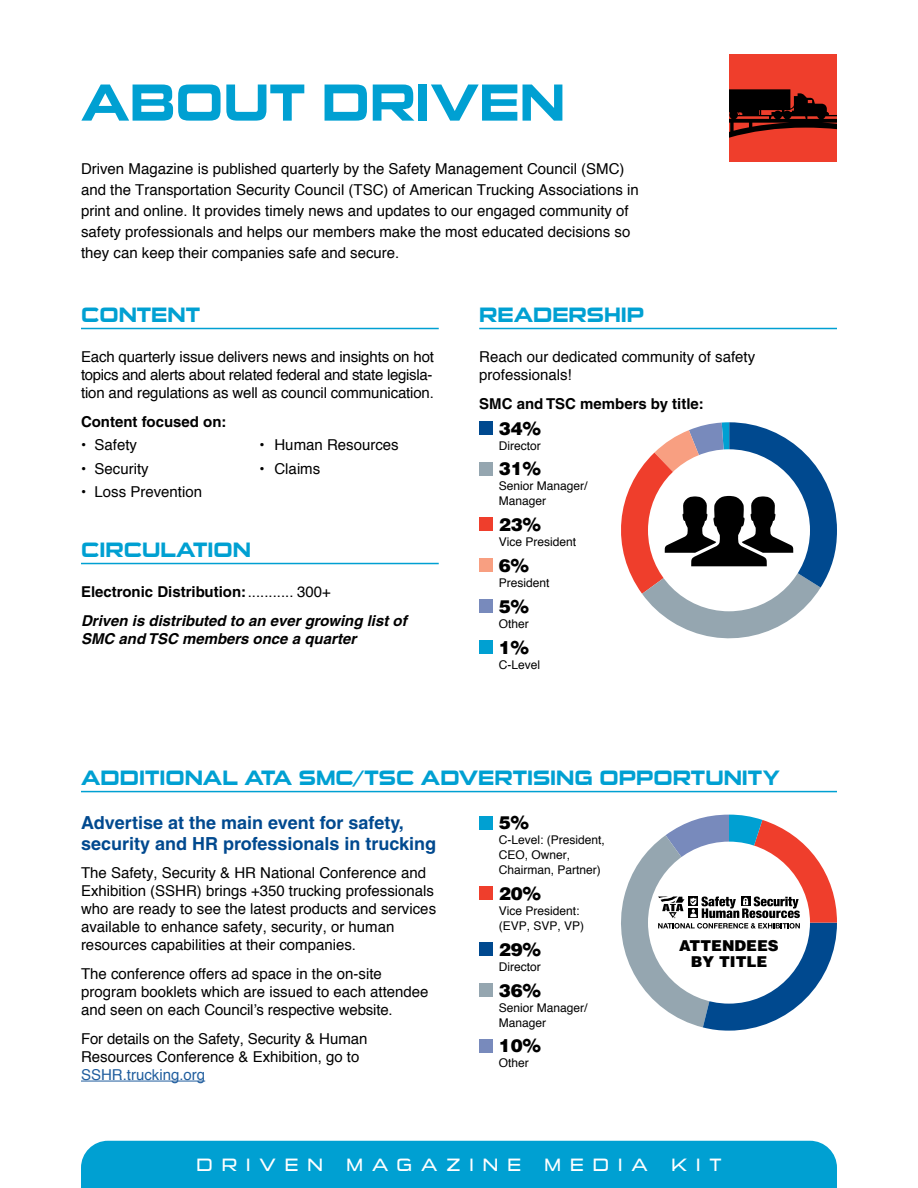
<style>
.page{position:relative;width:918px;height:1188px;background:#fff}
.page>*{position:absolute;margin:0;border:0;box-sizing:border-box;transform-origin:0 0}
.t1{font:700 52.5px "Sui Generis Rg";color:#00a0d2}
.t2{font:700 21px "Sui Generis Rg";color:#00a0d2}
.t3{font:700 18px/21px "Helvetica";color:#00498f}
.t4{font:900 18px "Helvetica";color:#000}
.t5{font:18px "Sui Generis Bk";letter-spacing:.5em;color:#fff}
.t6{font:15px/18px "Helvetica";color:#000}
.t7{font:italic 700 15px/28.8px "Helvetica";color:#000}
.t8{font:700 15px "Helvetica";color:#000}
.t9{font:15px "Helvetica";color:#215e9e}
.t10{font:900 15px/16.5px "Helvetica";color:#000;text-align:center}
.t11{font:12px/15px "Helvetica";color:#000}
.s1{font-style:normal}
.s2{font-weight:400;font-style:normal}
</style>
<div class="page">
<hr style="left:81px;top:328px;width:358px;height:1px;background:#00a0d2">
<hr style="left:479px;top:328px;width:358px;height:1px;background:#00a0d2">
<div style="left:479px;top:421px;width:14px;height:14px;background:#00498f"></div>
<div style="left:479px;top:462px;width:14px;height:13px;background:#95a6b0"></div>
<div style="left:479px;top:518px;width:14px;height:13px;background:#ef3e2c"></div>
<div style="left:479px;top:558px;width:14px;height:14px;background:#f89f81"></div>
<div style="left:479px;top:599px;width:14px;height:14px;background:#788abc"></div>
<div style="left:479px;top:640px;width:14px;height:14px;background:#00a0d2"></div>
<hr style="left:81px;top:563px;width:358px;height:1px;background:#00a0d2">
<div style="left:479px;top:816px;width:14px;height:13px;background:#00a0d2"></div>
<div style="left:479px;top:887px;width:14px;height:13px;background:#ef3e2c"></div>
<div style="left:479px;top:942px;width:14px;height:14px;background:#00498f"></div>
<div style="left:479px;top:983px;width:14px;height:14px;background:#95a6b0"></div>
<div style="left:479px;top:1039px;width:14px;height:13px;background:#788abc"></div>
<div style="left:729px;top:54px;width:108px;height:108px;background:#ef3e2c"></div>
<svg style="left:729px;top:89px;width:108px;height:49px"></svg>
<hr style="left:81px;top:791px;width:756px;height:1px;background:#00a0d2">
<div style="left:81px;top:1141px;width:756px;height:47px;background:#00a0d2"></div>
<hr style="left:81px;top:1081px;width:124px;height:1px;background:#215e9e">
<svg style="left:621px;top:422px;width:216px;height:217px"></svg>
<svg style="left:621px;top:815px;width:216px;height:216px"></svg>
<h1 class="t1" style="left:81px;top:72px;width:486px">ABOUT DRIVEN</h1>
<p class="t6" style="left:81px;top:157px;width:559px;line-height:21px">Driven Magazine is published quarterly by the Safety Management Council (SMC) and the Transportation Security Council (TSC) of American Trucking Associations in print and online. It provides timely news and updates to our engaged community of safety professionals and helps our members make the most educated decisions so they can keep their companies safe and secure.</p>
<h2 class="t2" style="left:81px;top:303px;width:121px">CONTENT</h2>
<p class="t6" style="left:81px;top:347px;width:355px;text-align:justify">Each quarterly issue delivers news and insights on hot topics and alerts about related federal and state legisla&shy;tion and regulations as well as council communication.</p>
<p class="t8" style="left:81px;top:412px;width:147px">Content focused on:</p>
<p class="t6" style="left:81px;top:436px;width:58px">• Safety</p>
<p class="t6" style="left:260px;top:436px;width:141px">• Human Resources</p>
<p class="t6" style="left:81px;top:459px;width:69px">• Security</p>
<p class="t6" style="left:260px;top:459px;width:62px">• Claims</p>
<p class="t6" style="left:81px;top:482px;width:123px">• Loss Prevention</p>
<h2 class="t2" style="left:81px;top:538px;width:172px">CIRCULATION</h2>
<p class="t7" style="left:81px;top:577px;width:327px"><span class="s1">Electronic Distribution:</span><span class="s2">........... 300+<br></span>Driven is distributed to an ever growing list of</p>
<p class="t7" style="left:81px;top:624px;width:277px">SMC and TSC members once a quarter</p>
<h2 class="t2" style="left:479px;top:303px;width:166px">READERSHIP</h2>
<p class="t6" style="left:479px;top:347px;width:277px">Reach our dedicated community of safety professionals!</p>
<p class="t8" style="left:479px;top:394px;width:226px">SMC and TSC members by title:</p>
<p class="t4" style="left:499px;top:416px;width:44px">34%</p>
<p class="t11" style="left:499px;top:438px;width:43px">Director</p>
<p class="t4" style="left:499px;top:457px;width:44px">31%</p>
<p class="t11" style="left:499px;top:478px;width:90px">Senior Manager/<br>Manager</p>
<p class="t4" style="left:499px;top:513px;width:44px">23%</p>
<p class="t11" style="left:499px;top:534px;width:79px">Vice President</p>
<p class="t4" style="left:499px;top:554px;width:32px">6%</p>
<p class="t11" style="left:499px;top:575px;width:52px">President</p>
<p class="t4" style="left:499px;top:595px;width:32px">5%</p>
<p class="t11" style="left:499px;top:616px;width:32px">Other</p>
<p class="t4" style="left:499px;top:635px;width:32px">1%</p>
<p class="t11" style="left:499px;top:657px;width:43px">C-Level</p>
<h2 class="t2" style="left:81px;top:766px;width:700px">ADDITIONAL ATA SMC/TSC ADVERTISING OPPORTUNITY</h2>
<p class="t3" style="left:81px;top:811px;width:357px">Advertise at the main event for safety, security and HR professionals in trucking</p>
<p class="t6" style="left:81px;top:864px;width:357px">The Safety, Security &amp; HR National Conference and Exhibition (SSHR) brings +350 trucking professionals who are ready to see the latest products and services available to enhance safety, security, or human resources capabilities at their companies.</p>
<p class="t6" style="left:81px;top:964px;width:349px">The conference offers ad space in the on-site program booklets which are issued to each attendee and seen on each Council’s respective website.</p>
<p class="t6" style="left:81px;top:1029px;width:288px">For details on the Safety, Security &amp; Human<br>Resources Conference &amp; Exhibition, go to</p>
<p class="t9" style="left:81px;top:1065px;width:126px">SSHR.trucking.org</p>
<p class="t4" style="left:499px;top:811px;width:32px">5%</p>
<p class="t11" style="left:499px;top:832px;width:108px">C-Level: (President,<br>CEO, Owner,<br>Chairman, Partner)</p>
<p class="t4" style="left:499px;top:882px;width:44px">20%</p>
<p class="t11" style="left:499px;top:903px;width:87px">Vice President: (EVP, SVP, VP)</p>
<p class="t4" style="left:499px;top:938px;width:44px">29%</p>
<p class="t11" style="left:499px;top:959px;width:43px">Director</p>
<p class="t4" style="left:499px;top:978px;width:44px">36%</p>
<p class="t11" style="left:499px;top:1000px;width:90px">Senior Manager/<br>Manager</p>
<p class="t4" style="left:499px;top:1034px;width:44px">10%</p>
<p class="t11" style="left:499px;top:1055px;width:32px">Other</p>
<p class="t10" style="left:679px;top:937px;width:101px">ATTENDEES<br>BY TITLE</p>
<p class="t5" style="left:196px;top:1154px;width:128px">DRIVEN</p>
<p class="t5" style="left:346px;top:1154px;width:176px">MAGAZINE</p>
<p class="t5" style="left:545px;top:1154px;width:105px">MEDIA</p>
<p class="t5" style="left:671px;top:1154px;width:52px">KIT</p>
</div>
